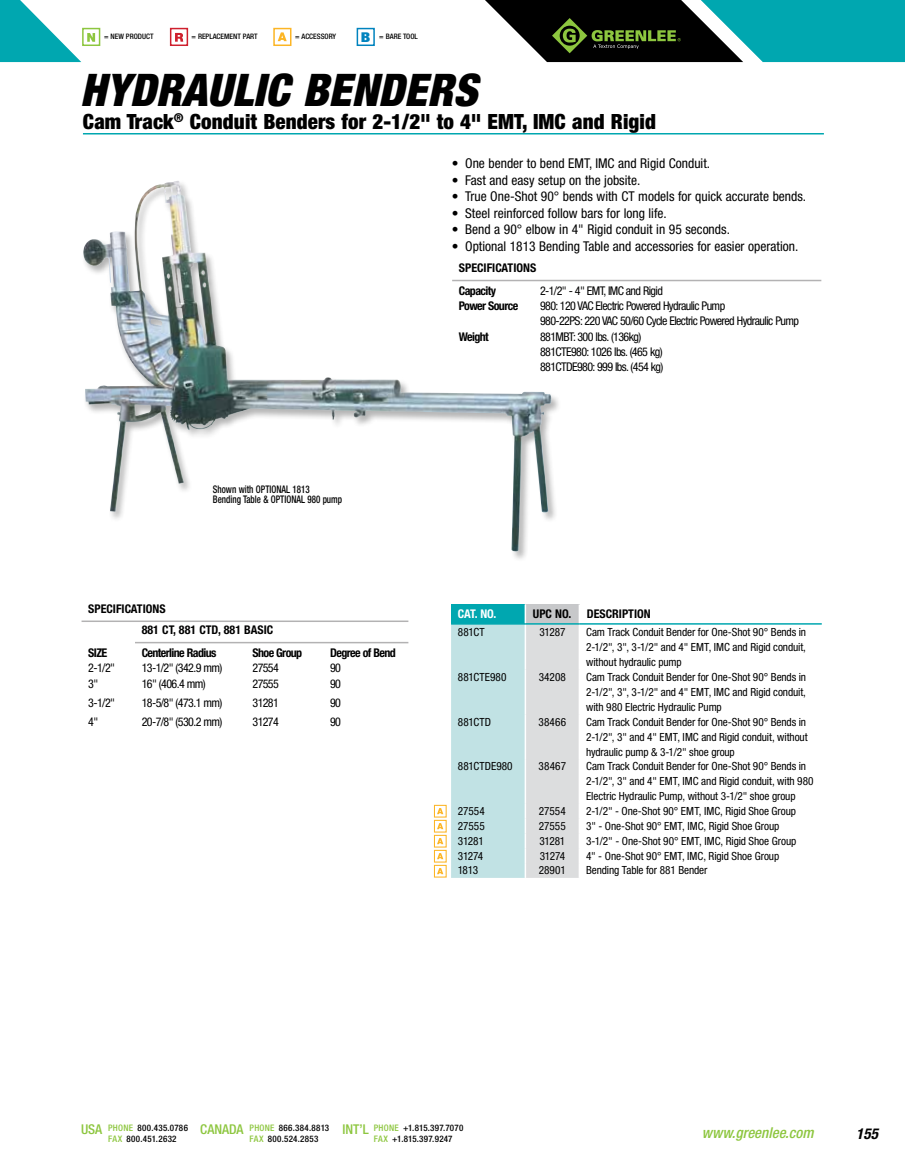
<style>
.page{position:relative;width:905px;height:1175px;background:#fff}
.page>*{position:absolute;margin:0;border:0;box-sizing:border-box;transform-origin:0 0}
.t1{font:italic 900 condensed 45px "Helvetica Neue LT Std";letter-spacing:.005em;color:#000}
.t2{font:900 condensed 21px "Helvetica Neue LT Std";letter-spacing:.005em;color:#000}
.t3{font:italic 500 condensed 15px "Helvetica Neue LT Std";color:#8dc63f}
.t4{font:italic 700 condensed 15px "Helvetica Neue LT Std";color:#000}
.t5{font:condensed 13.5px "Helvetica Neue LT Std";color:#000}
.t6{font:500 condensed 13.5px "Helvetica Neue LT Std";color:#8dc63f}
.t7{font:condensed 12px/15px "Helvetica Neue LT Std";letter-spacing:-.05em;color:#000}
.t8{font:700 condensed 12px "Helvetica Neue LT Std";letter-spacing:-.05em;color:#000}
.t9{font:700 condensed 12px/22.8px "Helvetica Neue LT Std";color:#000}
.t10{font:700 condensed 12px "Helvetica Neue LT Std";color:#fff}
.t11{font:condensed 11.25px/15px "Helvetica Neue LT Std";letter-spacing:-.005em;color:#000;text-align:justify}
.t12{font:500 condensed 10.5px/10.5px "Helvetica Neue LT Std";color:#000;scale:.85 1}
.t13{font:500 condensed 9px "Helvetica Neue LT Std";letter-spacing:.03em;color:#000}
.t14{font:500 condensed 7.5px "Helvetica Neue LT Std";color:#000}
.s1{font-weight:900;font-size:13.5px;color:#0083be}
.s2{color:#8dc63f}
</style>
<div class="page">
<svg style="left:95px;top:28px;width:5px;height:18px"></svg>
<svg style="left:0;top:0;width:95px;height:62px"></svg>
<div style="left:170px;top:28px;width:18px;height:18px;background:#fff;border:2px solid #cf202e"></div>
<svg style="left:175px;top:33px;width:8px;height:9px"></svg>
<div style="left:273px;top:28px;width:18px;height:18px;background:#fff;border:2px solid #fcb525"></div>
<svg style="left:278px;top:32px;width:9px;height:9px"></svg>
<svg style="left:485px;top:0;width:419px;height:62px;background:#246b6a"></svg>
<div style="left:356px;top:28px;width:19px;height:18px;background:#fff;border:2px solid #0083be"></div>
<hr style="left:83px;top:133px;width:740px;height:1px;background:#00a7b0">
<hr style="left:452px;top:280px;width:369px;height:1px;background:#b3b2b3">
<hr style="left:82px;top:620px;width:326px;height:2px;background:#b3b2b3">
<hr style="left:135px;top:642px;width:273px;height:1px;background:#b3b2b3">
<svg style="left:451px;top:604px;width:129px;height:274px;background:#c3dddf"></svg>
<hr style="left:579px;top:623px;width:242px;height:1px;background:#00a7b0">
<svg style="left:434px;top:805px;width:12px;height:12px"></svg>
<svg style="left:437px;top:808px;width:6px;height:6px"></svg>
<svg style="left:434px;top:820px;width:12px;height:12px"></svg>
<svg style="left:437px;top:823px;width:6px;height:6px"></svg>
<svg style="left:434px;top:834px;width:12px;height:13px"></svg>
<svg style="left:437px;top:838px;width:6px;height:6px"></svg>
<svg style="left:434px;top:849px;width:12px;height:13px"></svg>
<svg style="left:437px;top:853px;width:6px;height:6px"></svg>
<svg style="left:434px;top:864px;width:12px;height:13px"></svg>
<svg style="left:437px;top:868px;width:6px;height:6px"></svg>
<div style="left:81px;top:180px;width:480px;height:382px;background:#fff"></div>
<img style="left:83px;top:181px;width:469px;height:371px">
<p class="t14" style="left:104px;top:32px;width:35px">= NEW PRODUCT</p>
<p class="t14" style="left:191px;top:32px;width:12px">= REPLACE</p>
<p class="t14" style="left:224px;top:32px;width:11px">MENT</p>
<p class="t14" style="left:243px;top:32px;width:16px">PART</p>
<p class="t14" style="left:295px;top:32px;width:15px">= ACCESSO</p>
<p class="t14" style="left:329px;top:32px;width:9px">RY</p>
<p class="t14" style="left:361px;top:31px;width:47px"><span class="s1">B</span> = BARE TOOL</p>
<h1 class="t1" style="left:80px;top:63px;width:398px">HYDRAULIC BENDERS</h1>
<h2 class="t2" style="left:83px;top:108px;width:574px">Cam Track<sup>®</sup> Conduit Benders for 2-1/2" to 4" EMT, IMC and Rigid</h2>
<p class="t5" style="left:451px;top:156px;width:260px">• One bender to bend EMT, IMC and Rigid Conduit.</p>
<p class="t5" style="left:451px;top:172px;width:190px">• Fast and easy setup on the jobsite.</p>
<p class="t5" style="left:451px;top:189px;width:356px">• True One-Shot 90° bends with CT models for quick accurate bends.</p>
<p class="t5" style="left:451px;top:205px;width:216px">• Steel reinforced follow bars for long life.</p>
<p class="t5" style="left:451px;top:222px;width:280px">• Bend a 90° elbow in 4" Rigid conduit in 95 seconds.</p>
<p class="t5" style="left:451px;top:238px;width:348px">• Optional 1813 Bending Table and accessories for easier operation.</p>
<p class="t9" style="left:459px;top:256px;width:79px">SPECIFICATIONS<br>Capacity</p>
<p class="t7" style="left:540px;top:283px;width:124px">2-1/2" - 4" EMT, IMC and Rigid</p>
<p class="t12" style="left:213px;top:483px;width:115px">SHOWN WITH OPTIONAL 1813<br>BENDING TABLE &amp; OPTIONAL</p>
<p class="t12" style="left:307px;top:494px;width:42px">980 PUMP</p>
<p class="t9" style="left:142px;top:598px;width:133px;line-height:21.3px;text-indent:-53px">SPECIFICATIONS<br>881 CT, 881 CTD, 881 BASIC</p>
<p class="t8" style="left:88px;top:645px;width:21px">SIZE</p>
<p class="t8" style="left:142px;top:645px;width:76px">Centerline Radius</p>
<p class="t8" style="left:252px;top:645px;width:51px">Shoe Group</p>
<p class="t8" style="left:330px;top:645px;width:67px">Degree of Bend</p>
<p class="t7" style="left:88px;top:660px;width:28px">2-1/2"</p>
<p class="t7" style="left:142px;top:660px;width:82px">13-1/2" (342.9 mm)</p>
<p class="t7" style="left:252px;top:660px;width:28px">27554</p>
<p class="t7" style="left:330px;top:660px;width:12px">90</p>
<p class="t7" style="left:88px;top:675px;width:12px">3"</p>
<p class="t7" style="left:142px;top:675px;width:65px">16" (406.4 mm)</p>
<p class="t7" style="left:252px;top:675px;width:28px">27555</p>
<p class="t7" style="left:330px;top:675px;width:12px">90</p>
<p class="t7" style="left:88px;top:694px;width:28px">3-1/2"</p>
<p class="t7" style="left:142px;top:694px;width:82px">18-5/8" (473.1 mm)</p>
<p class="t7" style="left:252px;top:694px;width:28px">31281</p>
<p class="t7" style="left:330px;top:694px;width:12px">90</p>
<p class="t7" style="left:88px;top:714px;width:12px">4"</p>
<p class="t7" style="left:142px;top:714px;width:82px">20-7/8" (530.2 mm)</p>
<p class="t7" style="left:252px;top:714px;width:28px">31274</p>
<p class="t7" style="left:330px;top:714px;width:12px">90</p>
<p class="t8" style="left:459px;top:299px;width:61px">Power Source</p>
<p class="t7" style="left:540px;top:298px;width:260px">980: 120 VAC Electric Powered Hydraulic Pump<br>980-22PS: 220 VAC 50/60 Cycle Electric Powered Hydraulic Pump</p>
<p class="t8" style="left:459px;top:329px;width:31px">Weight</p>
<p class="t7" style="left:540px;top:329px;width:125px">881MBT: 300 lbs. (136kg)<br>881CTE980: 1026 lbs. (465 kg)<br>881CTDE980: 999 lbs. (454 kg)</p>
<p class="t10" style="left:458px;top:606px;width:40px">Cat. No.</p>
<p class="t8" style="left:533px;top:606px;width:40px">UPC No.</p>
<p class="t8" style="left:587px;top:606px;width:14px">Descripti</p>
<p class="t8" style="left:637px;top:606px;width:14px">on</p>
<p class="t11" style="left:458px;top:624px;width:28px">881CT</p>
<p class="t11" style="left:539px;top:624px;width:28px">31287</p>
<p class="t11" style="left:586px;top:624px;width:221px">Cam Track Conduit Bender for One-Shot 90° Bends in 2-1/2", 3", 3-1/2" and 4" EMT, IMC and Rigid conduit, without hydraulic pump</p>
<p class="t11" style="left:458px;top:669px;width:50px">881CTE980</p>
<p class="t11" style="left:538px;top:669px;width:29px">34208</p>
<p class="t11" style="left:586px;top:669px;width:221px">Cam Track Conduit Bender for One-Shot 90° Bends in 2-1/2", 3", 3-1/2" and 4" EMT, IMC and Rigid conduit, with 980 Electric Hydraulic Pump</p>
<p class="t11" style="left:458px;top:714px;width:33px">881CTD</p>
<p class="t11" style="left:538px;top:714px;width:29px">38466</p>
<p class="t11" style="left:586px;top:714px;width:223px;text-align:left">Cam Track Conduit Bender for One-Shot 90° Bends in<br>2-1/2", 3" and 4" EMT, IMC and Rigid conduit, without hydraulic pump &amp; 3-1/2" shoe group</p>
<p class="t11" style="left:458px;top:759px;width:56px">881CTDE980</p>
<p class="t11" style="left:538px;top:759px;width:29px">38467</p>
<p class="t11" style="left:586px;top:759px;width:229px;text-align:left">Cam Track Conduit Bender for One-Shot 90° Bends in<br>2-1/2", 3" and 4" EMT, IMC and Rigid conduit, with 980<br>Electric Hydraulic Pump, without 3-1/2" shoe group</p>
<p class="t11" style="left:458px;top:803px;width:29px">27554</p>
<p class="t11" style="left:539px;top:803px;width:29px">27554</p>
<p class="t11" style="left:586px;top:803px;width:211px">2-1/2" - One-Shot 90° EMT, IMC, Rigid Shoe Group</p>
<p class="t11" style="left:458px;top:818px;width:29px">27555</p>
<p class="t11" style="left:539px;top:818px;width:29px">27555</p>
<p class="t11" style="left:586px;top:818px;width:195px">3" - One-Shot 90° EMT, IMC, Rigid Shoe Group</p>
<p class="t11" style="left:458px;top:833px;width:28px">31281</p>
<p class="t11" style="left:539px;top:833px;width:28px">31281</p>
<p class="t11" style="left:586px;top:833px;width:212px">3-1/2" - One-Shot 90° EMT, IMC, Rigid Shoe Group</p>
<p class="t11" style="left:458px;top:848px;width:27px">31274</p>
<p class="t11" style="left:539px;top:848px;width:27px">31274</p>
<p class="t11" style="left:586px;top:848px;width:194px">4" - One-Shot 90° EMT, IMC, Rigid Shoe Group</p>
<p class="t11" style="left:458px;top:863px;width:22px">1813</p>
<p class="t11" style="left:539px;top:863px;width:29px">28901</p>
<p class="t11" style="left:586px;top:863px;width:123px">Bending Table for 881 Bender</p>
<p class="t6" style="left:81px;top:1121px;width:23px">USA</p>
<p class="t6" style="left:200px;top:1121px;width:45px">CANADA</p>
<p class="t6" style="left:342px;top:1121px;width:28px">INT’L</p>
<p class="t13" style="left:108px;top:1133px;width:70px"><span class="s2">FAX</span> 800.451.2632</p>
<p class="t13" style="left:249px;top:1133px;width:70px"><span class="s2">FAX</span> 800.524.2853</p>
<p class="t13" style="left:374px;top:1133px;width:80px"><span class="s2">FAX</span> +1.815.397.9247</p>
<p class="t13" style="left:108px;top:1122px;width:81px"><span class="s2">PHONE</span> 800.435.0786</p>
<p class="t13" style="left:249px;top:1122px;width:81px"><span class="s2">PHONE</span> 866.384.8813</p>
<p class="t13" style="left:374px;top:1122px;width:91px"><span class="s2">PHONE</span> +1.815.397.7070</p>
<h3 class="t3" style="left:701px;top:1124px;width:113px">www.greenlee.com</h3>
<h3 class="t4" style="left:856px;top:1124px;width:23px">155</h3>
</div>
